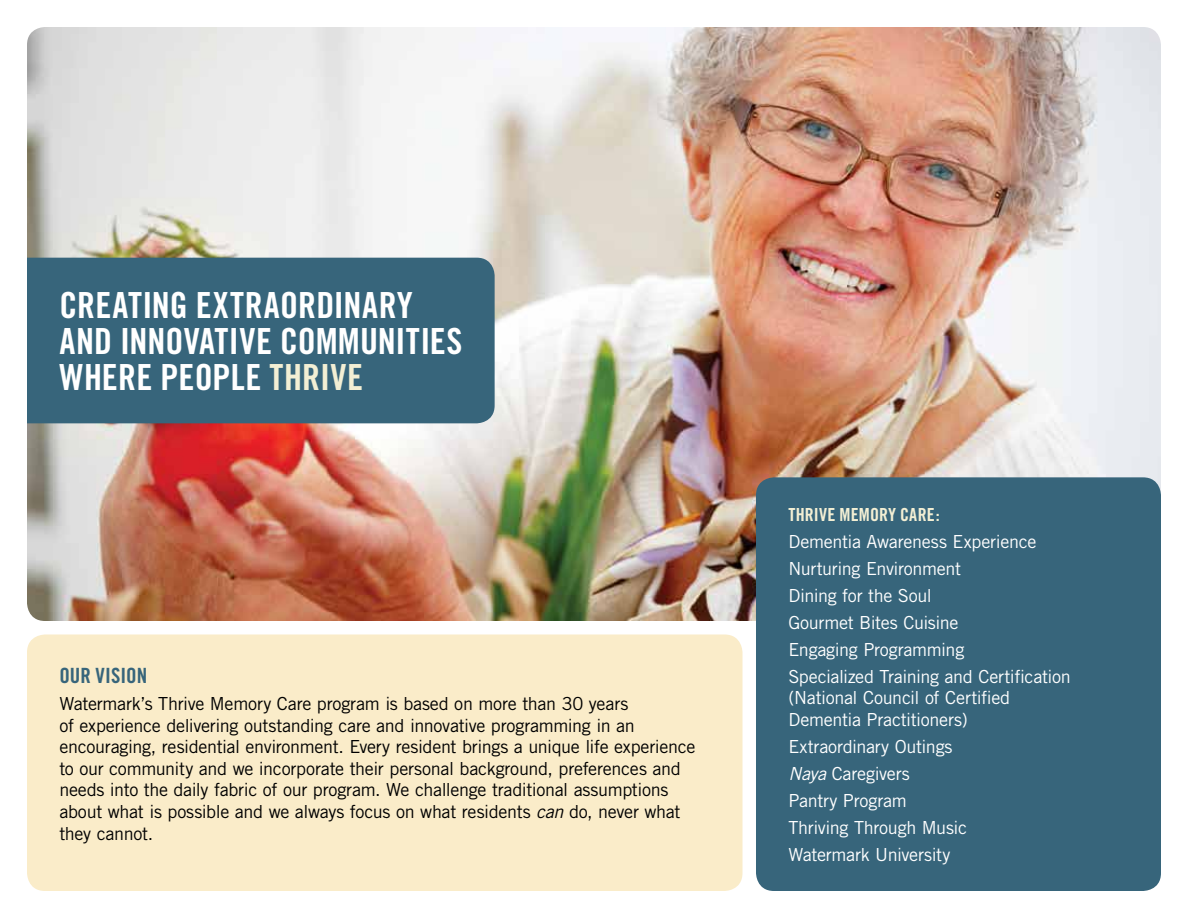
<style>
.page{position:relative;width:1188px;height:918px;background:#fff}
.page>*{position:absolute;margin:0;border:0;box-sizing:border-box;transform-origin:0 0}
.t1{font:36px/36px "Trade Gothic Bold Cond Twenty";letter-spacing:.005em;color:#fff}
.t2{font:21px "Trade Gothic Bold Cond Twenty";color:#37657b}
.t3{font:18px/21.6px "Trade Gothic";letter-spacing:-.015em;color:#000}
.t4{font:18px/27px "Trade Gothic";letter-spacing:-.015em;color:#fff}
.t5{font:18px "Trade Gothic Bold Cond Twenty";letter-spacing:.01em;color:#f3efd4}
.s1{color:#f3efd4}
.s2{font-style:italic}
</style>
<div class="page">
<img style="left:27px;top:27px;width:1134px;height:594px">
<div style="left:756px;top:477px;width:405px;height:414px;background:#37657b;border-radius:18px"></div>
<div style="left:27px;top:635px;width:715px;height:256px;background:#faecc9;border-radius:18px"></div>
<div style="left:27px;top:258px;width:468px;height:165px;background:#37657b"></div>
<h1 class="t1" style="left:59px;top:286px;width:405px">CREATING EXTRAORDINARY<br>AND INNOVATIVE COMMUNITIES<br>WHERE PEOPLE <span class="s1">THRIVE</span></h1>
<p class="t2" style="left:59px;top:663px;width:89px">OUR VISION</p>
<p class="t3" style="left:59px;top:693px;width:638px">Watermark’s Thrive Memory Care program is based on more than 30 years<br>of experience delivering outstanding care and innovative programming in an encouraging, residential environment. Every resident brings a unique life experience to our community and we incorporate their personal background, preferences and needs into the daily fabric of our program. We challenge traditional assumptions about what is possible and we always focus on what residents <span class="s2">can</span> do, never what they cannot.</p>
<p class="t5" style="left:788px;top:503px;width:153px">THRIVE MEMORY CARE:</p>
<p class="t4" style="left:788px;top:528px;width:284px">Dementia Awareness Experience<br>Nurturing Environment<br>Dining for the Soul<br>Gourmet Bites Cuisine<br>Engaging Programming<br>Specialized Training and Certification</p>
<p class="t4" style="left:788px;top:687px;width:223px;line-height:21.6px">(National Council of Certified<br>Dementia Practitioners)</p>
<p class="t4" style="left:788px;top:733px;width:180px">Extraordinary Outings<br><span class="s2">Naya</span> Caregivers<br>Pantry Program<br>Thriving Through Music<br>Watermark University</p>
</div>
